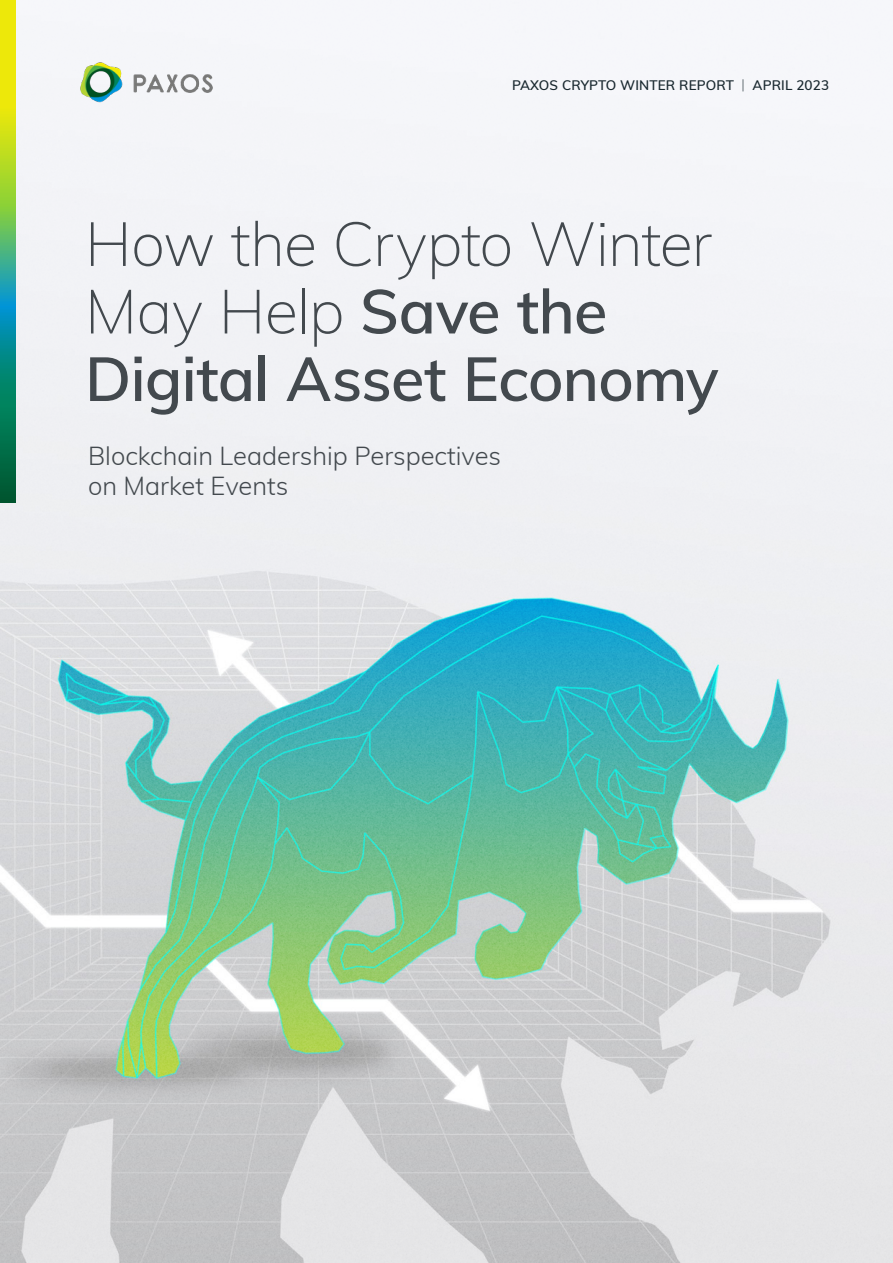
<style>
.page{position:relative;width:893px;height:1263px;background:#fff}
.page>*{position:absolute;margin:0;border:0;box-sizing:border-box;transform-origin:0 0}
.t1{font:600 61.35px/67.5px "Muli";letter-spacing:-.015em;color:#43494e}
.t2{font:300 25.5px/30px "Muli";color:#43494e}
.t3{font:600 13.5px "Muli";letter-spacing:.01em;color:#19282f}
.s1{font-weight:200}
</style>
<div class="page">
<img style="left:0;top:0;width:893px;height:1263px">
<img style="left:60px;top:44px;width:172px;height:77px">
<svg style="left:0;top:0;width:15px;height:503px;background:#65b04c"></svg>
<p class="t3" style="left:512px;top:75px;width:318px">PAXOS CRYPTO WINTER REPORT <span class="s1">|</span> APRIL 2023</p>
<p class="t1" style="left:85px;top:207px;width:635px"><span class="s1">How the Crypto Winter<br>May Help</span> Save the<br>Digital Asset Economy</p>
<p class="t2" style="left:88px;top:440px;width:415px">Blockchain Leadership Perspectives on Market Events</p>
</div>
